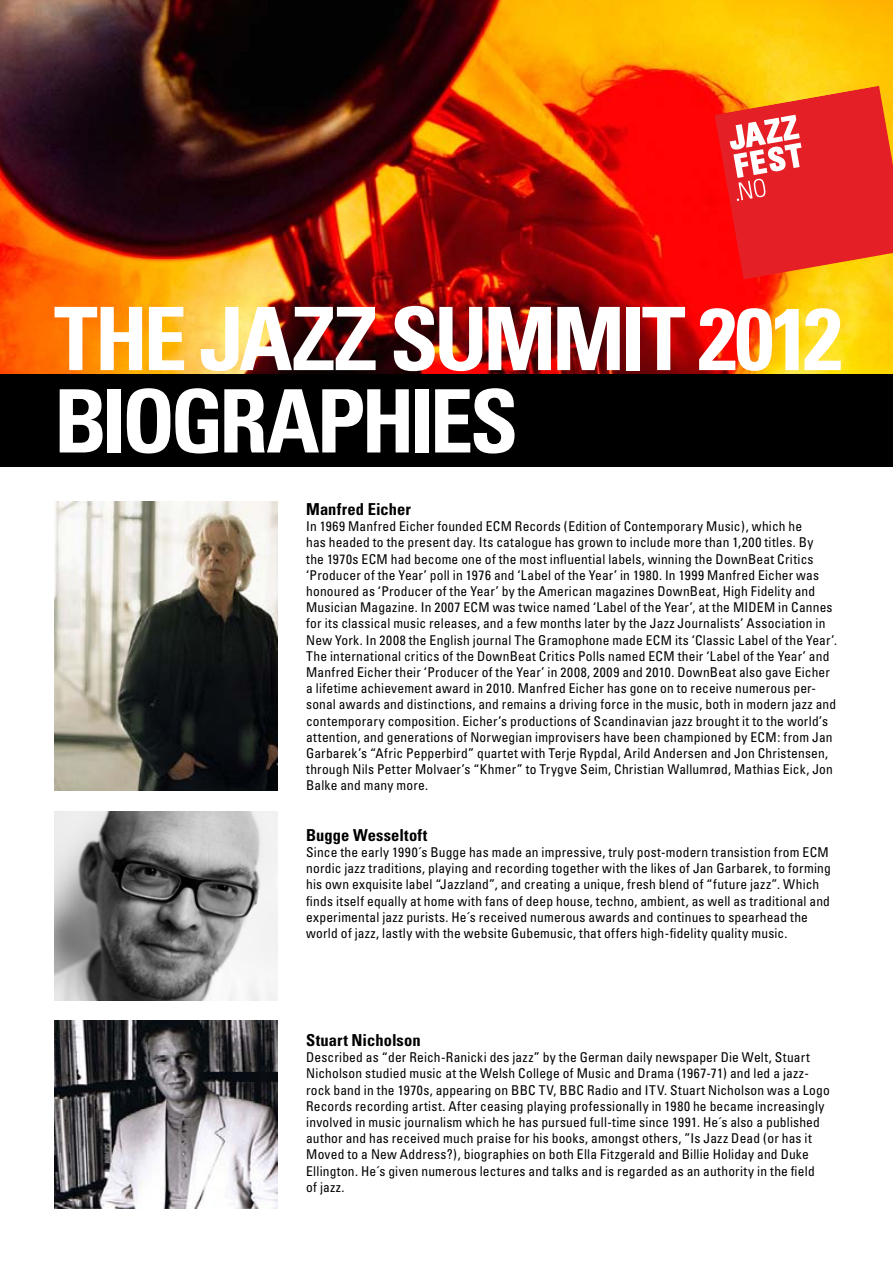
<style>
.page{position:relative;width:893px;height:1263px;background:#fff}
.page>*{position:absolute;margin:0;border:0;box-sizing:border-box;transform-origin:0 0}
.t1{font:700 condensed 87.6px/82.3px "Univers";letter-spacing:-.05em;color:#fff}
.t2{font:700 condensed 16.5px "Univers";letter-spacing:.01em;color:#000}
.t3{font:condensed 13.5px/16.2px "Univers";letter-spacing:.015em;color:#000}
</style>
<div class="page">
<img style="left:0;top:0;width:893px;height:374px">
<div style="left:0;top:374px;width:893px;height:92px;background:#000"></div>
<svg style="left:714px;top:86px;width:179px;height:193px;background:#eb3f2c"></svg>
<img style="left:54px;top:502px;width:223px;height:289px">
<img style="left:54px;top:811px;width:223px;height:189px">
<img style="left:54px;top:1020px;width:223px;height:189px">
<h1 class="t1" style="left:54px;top:297px;width:790px">The Jazz Summit 2012<br>Biographies</h1>
<p class="t2" style="left:306px;top:499px;width:106px">Manfred Eicher</p>
<p class="t3" style="left:306px;top:518px;width:532px">In 1969 Manfred Eicher founded ECM Records (Edition of Contemporary Music), which he<br>has headed to the present day. Its catalogue has grown to include more than 1,200 titles. By<br>the 1970s ECM had become one of the most influential labels, winning the DownBeat Critics ‘Producer of the Year’ poll in 1976 and ‘Label of the Year’ in 1980. In 1999 Manfred Eicher was honoured as ‘Producer of the Year’ by the American magazines DownBeat, High Fidelity and Musician Magazine. In 2007 ECM was twice named ‘Label of the Year’, at the MIDEM in Cannes for its classical music releases, and a few months later by the Jazz Journalists’ Association in New York. In 2008 the English journal The Gramophone made ECM its ‘Classic Label of the Year’.<br>The international critics of the DownBeat Critics Polls named ECM their ‘Label of the Year’ and Manfred Eicher their ‘Producer of the Year’ in 2008, 2009 and 2010. DownBeat also gave Eicher a lifetime achievement award in 2010. Manfred Eicher has gone on to receive numerous per&shy;sonal awards and distinctions, and remains a driving force in the music, both in modern jazz and contemporary composition. Eicher’s productions of Scandinavian jazz brought it to the world’s attention, and generations of Norwegian improvisers have been championed by ECM: from Jan Garbarek’s “Afric Pepperbird” quartet with Terje Rypdal, Arild Andersen and Jon Christensen, through Nils Petter Molvaer’s “Khmer” to Trygve Seim, Christian Wallumrød, Mathias Eick, Jon Balke and many more.</p>
<p class="t2" style="left:306px;top:825px;width:123px">Bugge Wesseltoft</p>
<p class="t3" style="left:306px;top:844px;width:526px">Since the early 1990´s Bugge has made an impressive, truly post-modern transistion from ECM nordic jazz traditions, playing and recording together with the likes of Jan Garbarek, to forming his own exquisite label “Jazzland”, and creating a unique, fresh blend of “future jazz”. Which finds itself equally at home with fans of deep house, techno, ambient, as well as traditional and experimental jazz purists. He´s received numerous awards and continues to spearhead the world of jazz, lastly with the website Gubemusic, that offers high-fidelity quality music.</p>
<p class="t2" style="left:306px;top:1030px;width:116px">Stuart Nicholson</p>
<p class="t3" style="left:306px;top:1049px;width:525px">Described as “der Reich-Ranicki des jazz” by the German daily newspaper Die Welt, Stuart Nicholson studied music at the Welsh College of Music and Drama (1967-71) and led a jazz&shy;rock band in the 1970s, appearing on BBC TV, BBC Radio and ITV. Stuart Nicholson was a Logo Records recording artist. After ceasing playing professionally in 1980 he became increasingly involved in music journalism which he has pursued full-time since 1991. He´s also a published author and has received much praise for his books, amongst others, ”Is Jazz Dead (or has it Moved to a New Address?), biographies on both Ella Fitzgerald and Billie Holiday and Duke Ellington. He´s given numerous lectures and talks and is regarded as an authority in the field<br>of jazz.</p>
</div>
